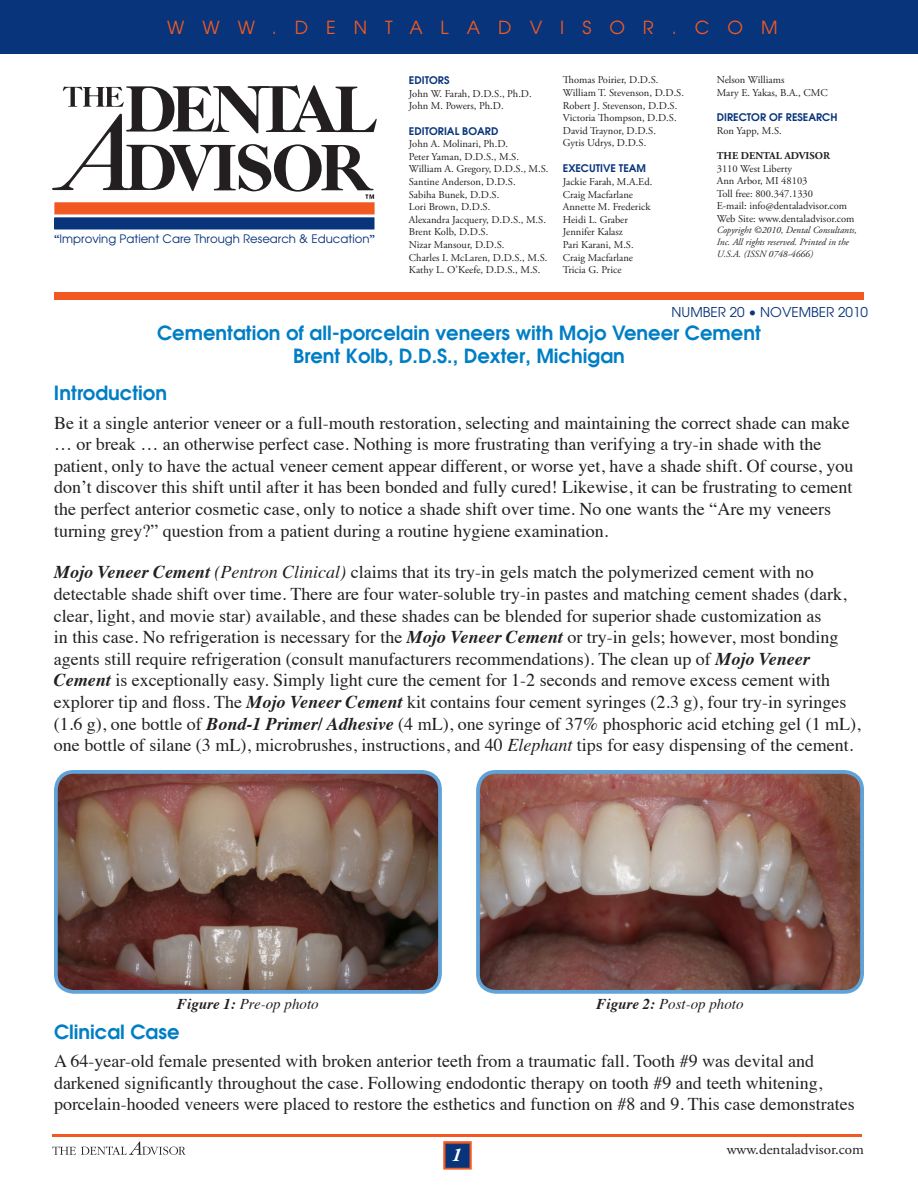
<style>
.page{position:relative;width:918px;height:1188px;background:#fff}
.page>*{position:absolute;margin:0;border:0;box-sizing:border-box;transform-origin:0 0}
.Headings{font:600 19.5px/23.4px "Avant Garde";color:#007ec5;text-align:center}
.t1{font:italic 700 19.5px "Adobe Garamond Pro";color:#fff}
.Body_Text{font:18px/21.6px "Times";color:#231f20}
.t2{font:18px "Avant Garde";letter-spacing:1em;color:#f15921}
.t3{font:italic 15px "Times";color:#231f20}
.t4{font:15px "Adobe Garamond Pro";color:#231f20}
.t5{font:13.5px "Avant Garde";color:#08347b}
.t6{font:11.7px "Avant Garde";color:#08347b}
.t7{font:10.5px/12.6px "Adobe Garamond Pro";color:#231f20}
.t8{font:600 10.5px "Avant Garde";color:#08347b}
.t9{font:700 10.5px "Adobe Garamond Pro";color:#231f20}
.t10{font:italic 9.6px/11.6px "Adobe Garamond Pro";color:#231f20}
.s1{font-family:"Adobe Garamond Pro";font-weight:700}
.s2{font-weight:700;font-style:italic}
.s3{font-style:italic}
.s4{font-weight:700}
</style>
<div class="page">
<svg style="left:443px;top:1141px;width:29px;height:28px"></svg>
<div style="left:446px;top:1144px;width:23px;height:24px;background:#08347b;border:1px solid #08347b"></div>
<svg style="left:52px;top:1141px;width:134px;height:14px"></svg>
<hr style="left:52px;top:1134px;width:810px;height:2px;background:#f15921">
<div style="left:0;top:0;width:918px;height:54px;background:#08347b"></div>
<div style="left:55px;top:218px;width:319px;height:11px;background:#08347b"></div>
<div style="left:54px;top:217px;width:321px;height:12px;border:1px solid #08347b"></div>
<div style="left:54px;top:202px;width:321px;height:12px;background:#f15921;border:1px solid #f15921"></div>
<svg style="left:52px;top:85px;width:325px;height:114px"></svg>
<div style="left:54px;top:292px;width:810px;height:8px;background:#f15921"></div>
<img style="left:481px;top:775px;width:378px;height:214px">
<div style="left:476px;top:770px;width:388px;height:224px;border:4px solid #60a3d8;border-radius:18px"></div>
<img style="left:59px;top:775px;width:378px;height:214px">
<div style="left:54px;top:770px;width:388px;height:224px;border:4px solid #60a3d8;border-radius:18px"></div>
<p class="t2" style="left:167px;top:17px;width:612px">WWW.DENTALADVISOR.COM</p>
<p class="t6" style="left:54px;top:232px;width:322px"><span class="s1">“</span>Improving Patient Care Through Research &amp; Education<span class="s1">”</span></p>
<p class="t8" style="left:409px;top:73px;width:42px">EDITORS</p>
<p class="t7" style="left:409px;top:88px;width:124px">John W. Farah, D.D.S., Ph.D.</p>
<p class="t7" style="left:409px;top:100px;width:96px">John M. Powers, Ph.D.</p>
<p class="t8" style="left:409px;top:124px;width:91px">EDITORIAL BOARD</p>
<p class="t7" style="left:409px;top:138px;width:141px">John A. Molinari, Ph.D.<br>Peter Yaman, D.D.S., M.S.<br>William A. Gregory, D.D.S., M.S.<br>Santine Anderson, D.D.S.<br>Sabiha Bunek, D.D.S.<br>Lori Brown, D.D.S.<br>Alexandra Jacquery, D.D.S., M.S.<br>Brent Kolb, D.D.S.<br>Nizar Mansour, D.D.S.<br>Charles I. McLaren, D.D.S., M.S.<br>Kathy L. O’Keefe, D.D.S., M.S.</p>
<p class="t7" style="left:563px;top:74px;width:123px">Thomas Poirier, D.D.S.<br>William T. Stevenson, D.D.S.<br>Robert J. Stevenson, D.D.S.<br>Victoria Thompson, D.D.S.<br>David Traynor, D.D.S.<br>Gytis Udrys, D.D.S.</p>
<p class="t8" style="left:563px;top:162px;width:85px">EXECUTIVE TEAM</p>
<p class="t7" style="left:563px;top:176px;width:91px">Jackie Farah, M.A.Ed.<br>Craig Macfarlane</p>
<p class="t7" style="left:563px;top:201px;width:89px">Annette M. Frederick<br>Heidi L. Graber</p>
<p class="t7" style="left:563px;top:226px;width:62px">Jennifer Kalasz</p>
<p class="t7" style="left:563px;top:239px;width:72px">Pari Karani, M.S.<br>Craig Macfarlane</p>
<p class="t7" style="left:563px;top:264px;width:60px">Tricia G. Price</p>
<p class="t7" style="left:717px;top:74px;width:112px">Nelson Williams<br>Mary E. Yakas, B.A., CMC</p>
<p class="t8" style="left:717px;top:110px;width:122px">DIRECTOR OF RESEARCH</p>
<p class="t7" style="left:717px;top:125px;width:66px">Ron Yapp, M.S.</p>
<p class="t9" style="left:717px;top:150px;width:115px">THE DENTAL ADVISOR</p>
<p class="t7" style="left:717px;top:162px;width:77px">3110 West Liberty</p>
<p class="t7" style="left:717px;top:175px;width:92px">Ann Arbor, MI 48103</p>
<p class="t7" style="left:717px;top:188px;width:98px">Toll free: 800.347.1330</p>
<p class="t7" style="left:717px;top:200px;width:132px">E-mail: info@dentaladvisor.com</p>
<p class="t7" style="left:717px;top:213px;width:139px">Web Site: www.dentaladvisor.com</p>
<p class="t10" style="left:717px;top:225px;width:141px">Copyright ©2010, Dental Consultants,<br>Inc. All rights reserved. Printed in the<br>U.S.A. (ISSN 0748-4666)</p>
<p class="t5" style="left:672px;top:304px;width:198px">NUMBER 20 • NOVEMBER 2010</p>
<p class="Headings" style="left:157px;top:321px;width:605px">Cementation of all-porcelain veneers with Mojo Veneer Cement<br>Brent Kolb, D.D.S., Dexter, Michigan</p>
<p class="Headings" style="left:54px;top:381px;width:115px">Introduction</p>
<p class="Body_Text" style="left:54px;top:410px;width:801px">Be it a single anterior veneer or a full-mouth restoration, selecting and maintaining the correct shade can make … or break … an otherwise perfect case. Nothing is more frustrating than verifying a try-in shade with the patient, only to have the actual veneer cement appear different, or worse yet, have a shade shift. Of course, you don’t discover this shift until after it has been bonded and fully cured! Likewise, it can be frustrating to cement the perfect anterior cosmetic case, only to notice a shade shift over time. No one wants the “Are my veneers turning grey?” question from a patient during a routine hygiene examination.</p>
<p class="Body_Text" style="left:54px;top:560px;width:808px"><span class="s2">Mojo Veneer Cement</span> <span class="s3">(Pentron Clinical)</span> claims that its try-in gels match the polymerized cement with no detectable shade shift over time. There are four water-soluble try-in pastes and matching cement shades (dark, clear, light, and movie star) available, and these shades can be blended for superior shade customization as<br>in this case. No refrigeration is necessary for the <span class="s2">Mojo Veneer Cement</span> or try-in gels; however, most bonding agents still require refrigeration (consult manufacturers recommendations). The clean up of <span class="s2">Mojo Veneer Cement</span> is exceptionally easy. Simply light cure the cement for 1-2 seconds and remove excess cement with explorer tip and floss. The <span class="s2">Mojo Veneer Cement</span> kit contains four cement syringes (2.3 g), four try-in syringes (1.6 g), one bottle of <span class="s2">Bond-1 Primer/ Adhesive</span> (4 mL), one syringe of 37% phosphoric acid etching gel (1 mL), one bottle of silane (3 mL), microbrushes, instructions, and 40 <span class="s3">Elephant</span> tips for easy dispensing of the cement.</p>
<p class="t3" style="left:177px;top:991px;width:143px"><span class="s4">Figure 1:</span> Pre-op photo</p>
<p class="t3" style="left:597px;top:991px;width:149px"><span class="s4">Figure 2:</span> Post-op photo</p>
<p class="Headings" style="left:54px;top:1019px;width:127px">Clinical Case</p>
<p class="Body_Text" style="left:54px;top:1049px;width:802px">A 64-year-old female presented with broken anterior teeth from a traumatic fall. Tooth #9 was devital and darkened significantly throughout the case. Following endodontic therapy on tooth #9 and teeth whitening, porcelain-hooded veneers were placed to restore the esthetics and function on #8 and 9. This case demonstrates</p>
<p class="t1" style="left:451px;top:1143px;width:12px">1</p>
<p class="t4" style="left:727px;top:1140px;width:139px">www.dentaladvisor.com</p>
</div>
